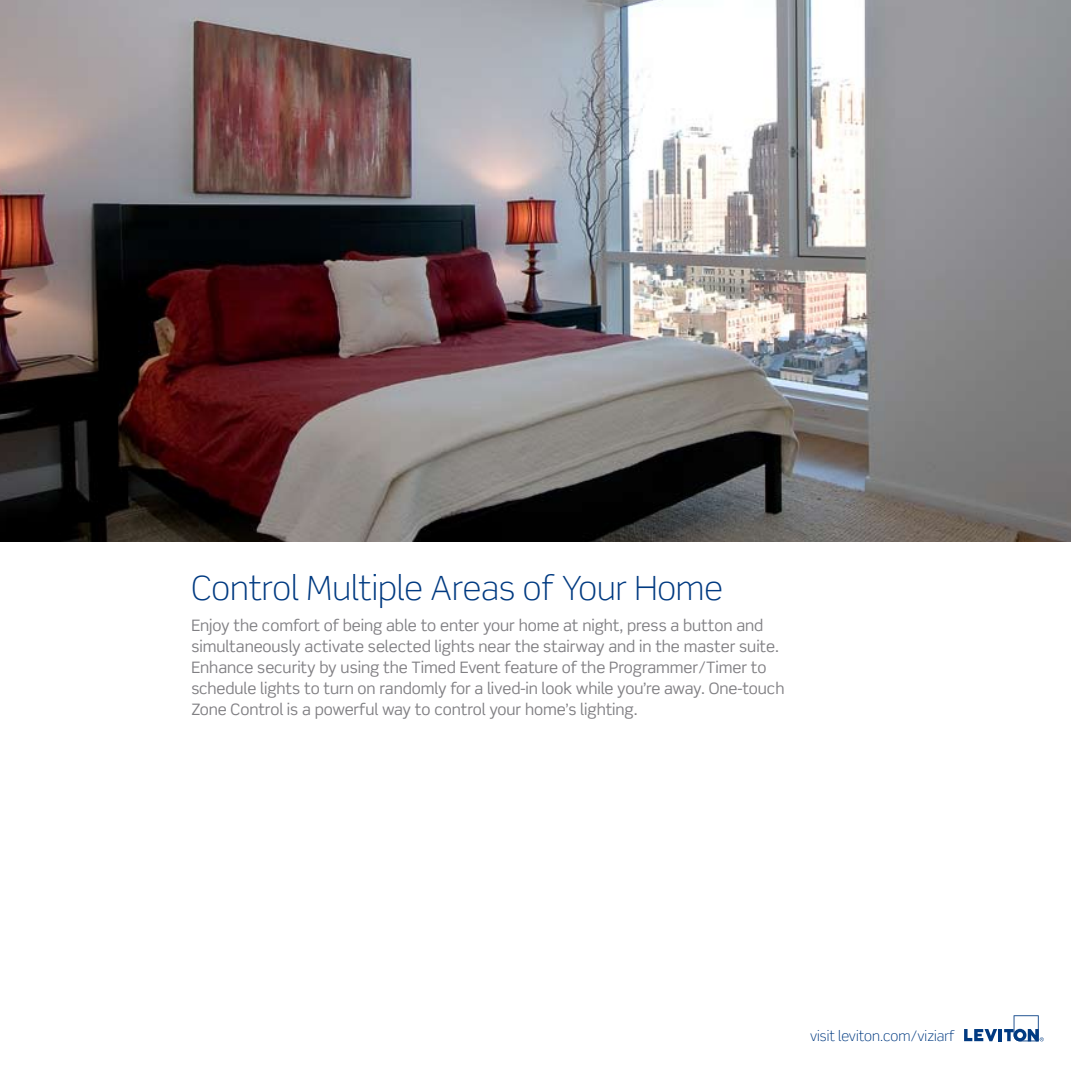
<style>
.page{position:relative;width:1071px;height:1071px;background:#fff}
.page>*{position:absolute;margin:0;border:0;box-sizing:border-box;transform-origin:0 0}
.t1{font:300 33.43px "Scene";color:#013a81}
.t2{font:15.75px/21px "Scene";letter-spacing:-.005em;color:#807f83}
.t3{font:300 14.17px "Scene";color:#013a81}
</style>
<div class="page">
<svg style="left:964px;top:1015px;width:80px;height:26px"></svg>
<img style="left:0;top:0;width:1071px;height:542px">
<h1 class="t1" style="left:191px;top:568px;width:533px">Control Multiple Areas of Your Home</h1>
<p class="t2" style="left:191px;top:615px;width:595px">Enjoy the comfort of being able to enter your home at night, press a button and simultaneously activate selected lights near the stairway and in the master suite.<br>Enhance security by using the Timed Event feature of the Programmer/Timer to schedule lights to turn on randomly for a lived-in look while you’re away. One-touch Zone Control is a powerful way to control your home’s lighting.</p>
<p class="t3" style="left:810px;top:1027px;width:146px">visit leviton.com/viziarf</p>
</div>
